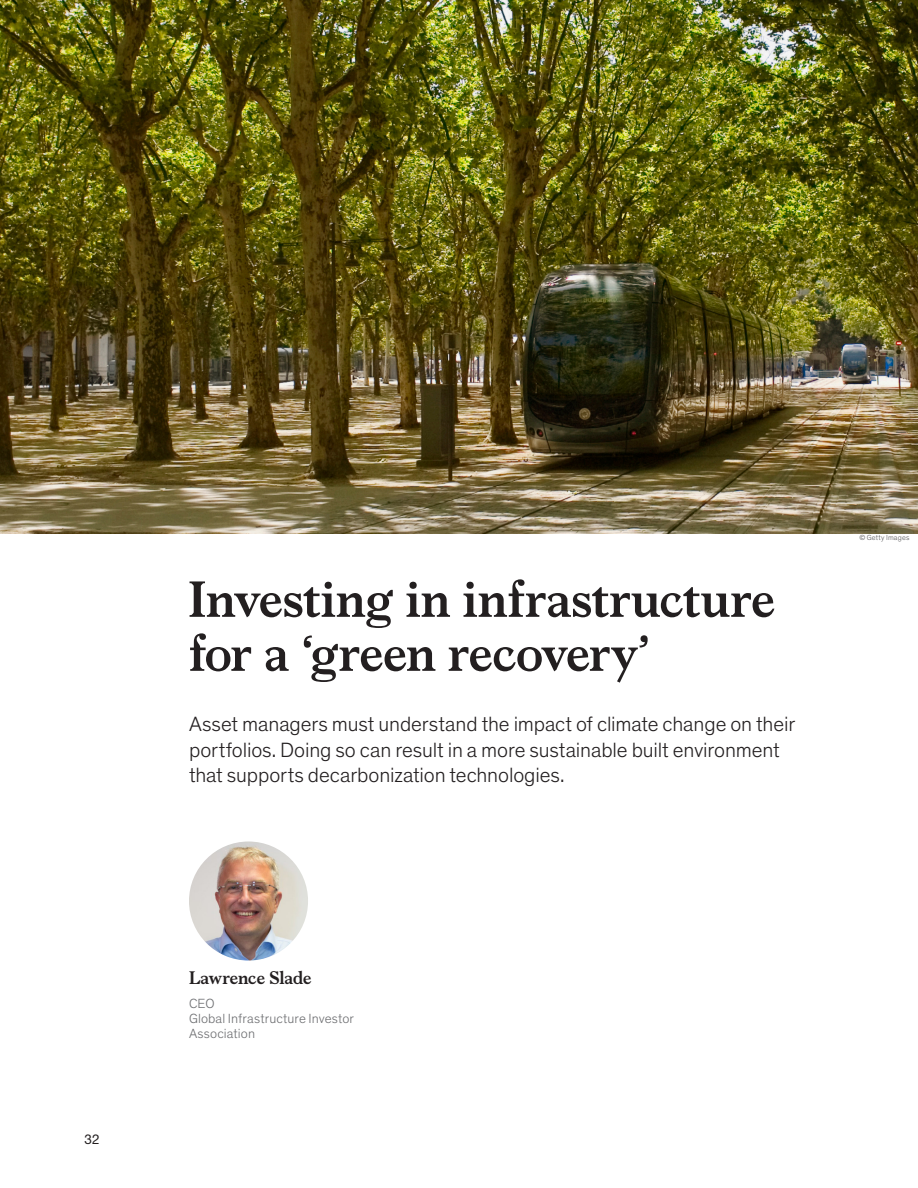
<style>
.page{position:relative;width:918px;height:1188px;background:#fff}
.page>*{position:absolute;margin:0;border:0;box-sizing:border-box;transform-origin:0 0}
.Title_of_article-dee{font:700 51px/54px "Bower";letter-spacing:-.005em;color:#231f20}
.Standfirst-Dek_Thein{font:300 21px/25.5px "Theinhardt Pan";letter-spacing:-.005em;color:#231f20}
.t1{font:700 18px "Bower";letter-spacing:-.01em;color:#231f20}
.t2{font:300 13.5px/15px "Theinhardt Pan";letter-spacing:.005em;color:#6c6d70}
.t3{font:13.5px "Helvetica Neue LT Std";color:#231f20}
.Art_Photo_credit{font:300 7.5px "Theinhardt Pan";letter-spacing:.025em;color:#57585a}
</style>
<div class="page">
<img style="left:0;top:0;width:918px;height:533px">
<img style="left:189px;top:842px;width:119px;height:119px;border-radius:60px">
<p class="t3" style="left:85px;top:1131px;width:17px">32</p>
<p class="Title_of_article-dee" style="left:189px;top:569px;width:588px">Investing in infrastructure for a ‘green recovery’</p>
<p class="Standfirst-Dek_Thein" style="left:189px;top:710px;width:608px">Asset managers must understand the impact of climate change on their portfolios. Doing so can result in a more sustainable built environment that supports decarbonization technologies.</p>
<p class="Art_Photo_credit" style="left:859px;top:532px;width:52px">© Getty Images</p>
<p class="t1" style="left:189px;top:965px;width:124px">Lawrence Slade</p>
<p class="t2" style="left:189px;top:995px;width:167px">CEO<br>Global Infrastructure Investor<br>Association</p>
</div>
